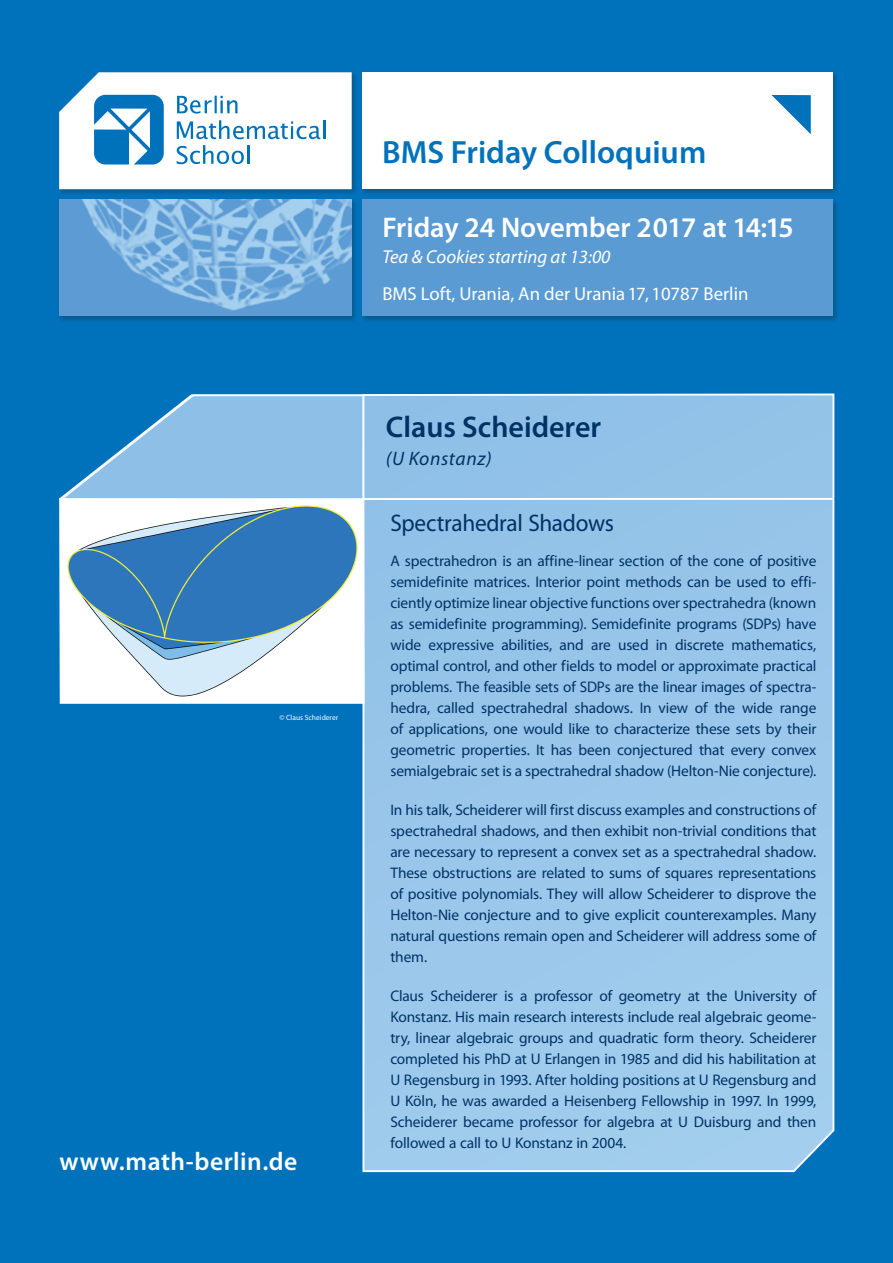
<style>
.page{position:relative;width:893px;height:1263px;background:#0072bc}
.page>*{position:absolute;margin:0;border:0;box-sizing:border-box;transform-origin:0 0}
.t1{font:600 32.25px "Myriad Pro";color:#0072bc}
.Name_40_pt{font:600 30px "Myriad Pro";color:#003265}
.t2{font:600 28.5px "Myriad Pro";color:#fff}
.t3{font:600 25.58px "Myriad Pro";letter-spacing:.02em;color:#fff}
.Head_30_pt{font:24px "Myriad Pro";letter-spacing:-.015em;color:#003265}
.Institution_30_pt_ku{font:italic 19.5px "Myriad Pro";letter-spacing:.03em;color:#003265}
.t4{font:18.75px "Myriad Pro";color:#fff}
.t5{font:italic 18.75px "Myriad Pro";color:#fff}
.Fließtext_23_pt{font:15.38px/21px "Myriad Pro";letter-spacing:-.01em;color:#003265;text-align:justify}
.Fließtext_23_pt-2{font:7.5px "Myriad Pro";color:#fff}
</style>
<div class="page">
<svg style="left:362px;top:393px;width:473px;height:780px;background:#99c6ea"></svg>
<hr style="left:59px;top:498px;width:774px;height:2px;background:#fff">
<div style="left:360px;top:71px;width:480px;height:126px;background:#231f20;opacity:.3"></div>
<div style="left:362px;top:72px;width:471px;height:117px;background:#fff"></div>
<div style="left:360px;top:199px;width:480px;height:125px;background:#231f20;opacity:.3"></div>
<div style="left:362px;top:200px;width:471px;height:116px;background:#5a9bd3"></div>
<div style="left:57px;top:71px;width:301px;height:126px;background:#231f20;opacity:.3"></div>
<svg style="left:771px;top:95px;width:40px;height:39px"></svg>
<div style="left:57px;top:199px;width:302px;height:125px;background:#231f20;opacity:.3"></div>
<svg style="left:59px;top:72px;width:293px;height:117px;background:#d2e6f3"></svg>
<img style="left:59px;top:200px;width:293px;height:116px">
<svg style="left:62px;top:393px;width:303px;height:103px"></svg>
<svg style="left:59px;top:496px;width:307px;height:209px;background:#99bcda"></svg>
<p class="Fließtext_23_pt-2" style="left:279px;top:713px;width:60px">© Claus Scheiderer</p>
<p class="t3" style="left:59px;top:1145px;width:240px">www.math-berlin.de</p>
<p class="t1" style="left:382px;top:132px;width:326px">BMS Friday Colloquium</p>
<p class="t2" style="left:382px;top:209px;width:413px">Friday 24 November 2017 at 14:15</p>
<p class="t5" style="left:382px;top:245px;width:230px">Tea &amp; Cookies starting at 13:00</p>
<p class="t4" style="left:382px;top:282px;width:368px">BMS Loft, Urania, An der Urania 17, 10787 Berlin</p>
<p class="Name_40_pt" style="left:386px;top:408px;width:217px">Claus Scheiderer</p>
<p class="Institution_30_pt_ku" style="left:386px;top:446px;width:107px">(U Konstanz)</p>
<p class="Head_30_pt" style="left:390px;top:508px;width:225px">Spectrahedral Shadows</p>
<p class="Fließtext_23_pt" style="left:390px;top:550px;width:428px">A spectrahedron is an affine-linear section of the cone of positive semidefinite matrices. Interior point methods can be used to effi&shy;ciently optimize linear objective functions over spectrahedra (known as semidefinite programming). Semidefinite programs (SDPs) have wide expressive abilities, and are used in discrete mathematics, optimal control, and other fields to model or approximate practical problems. The feasible sets of SDPs are the linear images of spectra&shy;hedra, called spectrahedral shadows. In view of the wide range of applications, one would like to characterize these sets by their geometric properties. It has been conjectured that every convex semialgebraic set is a spectrahedral shadow (Helton-Nie conjecture).</p>
<p class="Fließtext_23_pt" style="left:390px;top:799px;width:427px">In his talk, Scheiderer will first discuss examples and constructions of spectrahedral shadows, and then exhibit non-trivial conditions that are necessary to represent a convex set as a spectrahedral shadow.<br>These obstructions are related to sums of squares representations of positive polynomials. They will allow Scheiderer to disprove the Helton-Nie conjecture and to give explicit counterexamples. Many natural questions remain open and Scheiderer will address some of them.</p>
<p class="Fließtext_23_pt" style="left:390px;top:985px;width:428px">Claus Scheiderer is a professor of geometry at the University of Konstanz. His main research interests include real algebraic geome&shy;try, linear algebraic groups and quadratic form theory. Scheiderer completed his PhD at U Erlangen in 1985 and did his habilitation at U Regensburg in 1993. After holding positions at U Regensburg and U Köln, he was awarded a Heisenberg Fellowship in 1997. In 1999, Scheiderer became professor for algebra at U Duisburg and then followed a call to U Konstanz in 2004.</p>
</div>
